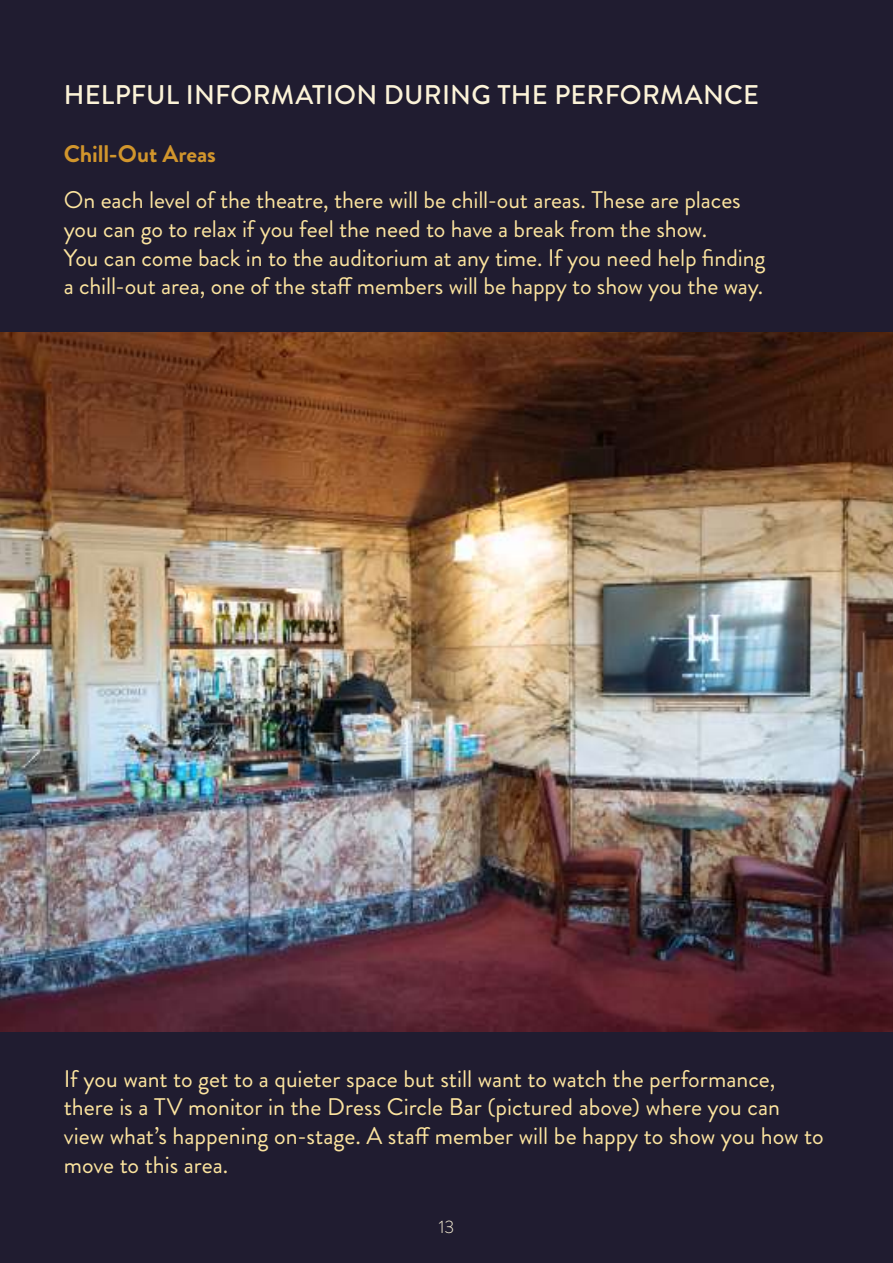
<style>
.page{position:relative;width:893px;height:1263px;background:#201c30}
.page>*{position:absolute;margin:0;border:0;box-sizing:border-box;transform-origin:0 0}
.t1{font:500 27px "Brandon Grotesque";letter-spacing:.01em;color:#fcf3d8}
.t2{font:24px/28.8px "Brandon Grotesque";letter-spacing:-.005em;color:#fce49f}
.t3{font:700 24px "Brandon Grotesque";letter-spacing:-.01em;color:#d1952c}
.t4{font:300 18px "Brandon Grotesque";color:#fcf3d8}
</style>
<div class="page">
<img style="left:0;top:333px;width:893px;height:699px">
<p class="t1" style="left:64px;top:76px;width:697px">HELPFUL INFORMATION DURING THE PERFORMANCE</p>
<p class="t3" style="left:64px;top:137px;width:154px">Chill-Out Areas</p>
<p class="t2" style="left:64px;top:186px;width:703px">On each level of the theatre, there will be chill-out areas. These are places you can go to relax if you feel the need to have a break from the show.<br>You can come back in to the auditorium at any time. If you need help finding a chill-out area, one of the staff members will be happy to show you the way.</p>
<p class="t2" style="left:64px;top:1064px;width:761px">If you want to get to a quieter space but still want to watch the performance, there is a TV monitor in the Dress Circle Bar (pictured above) where you can view what’s happening on-stage. A staff member will be happy to show you how to move to this area.</p>
<p class="t4" style="left:439px;top:1214px;width:17px">13</p>
</div>
